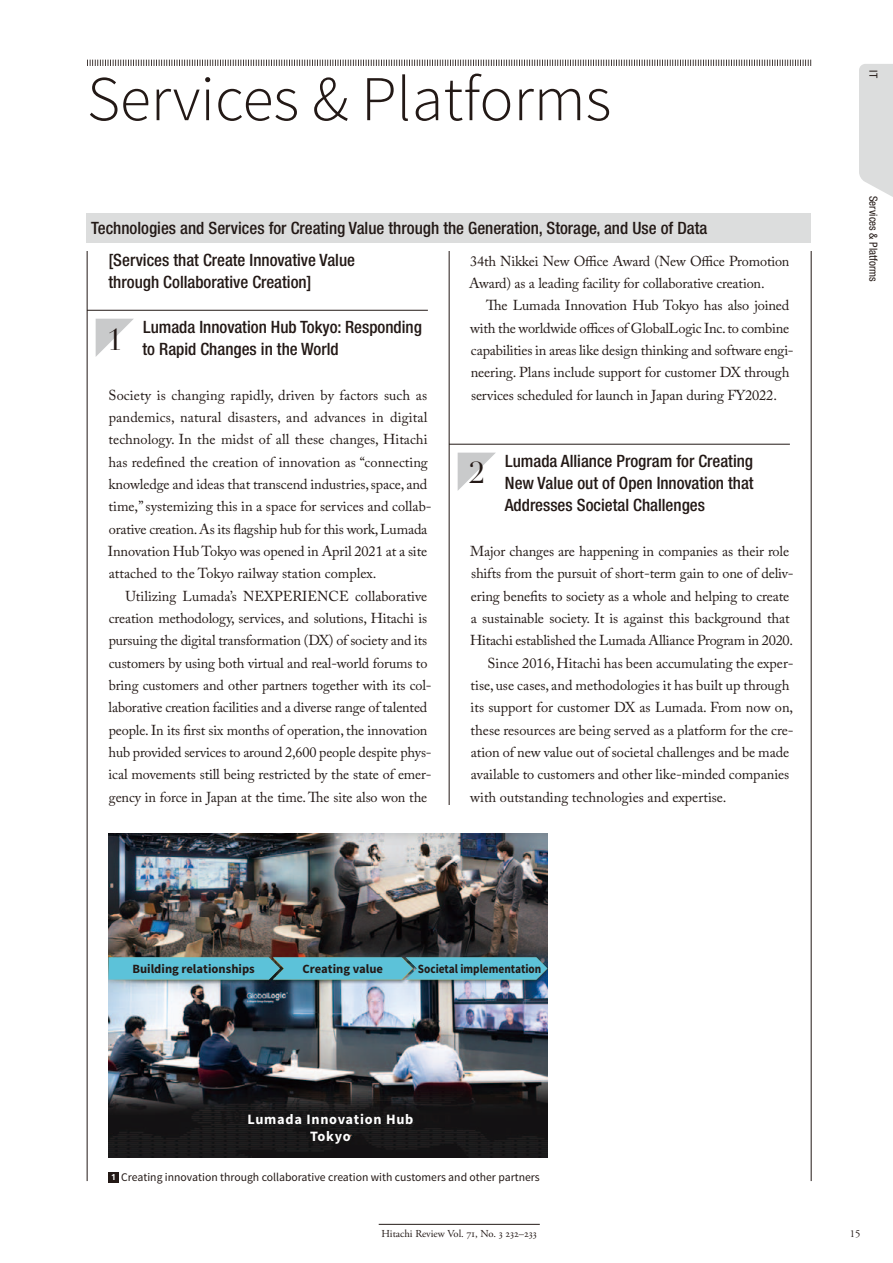
<style>
.page{position:relative;width:893px;height:1263px;background:#fff}
.page>*{position:absolute;margin:0;border:0;box-sizing:border-box;transform-origin:0 0}
.t1{font:300 63.75px "Source Sans Pro";color:#231916}
.t2{font:29.7px "Didot LT Pro";color:#231916}
.t3{font:500 condensed 16.95px/22.4px "Helvetica Neue LT Std";color:#231916}
.t4{font:14.4px/22.4px "Adobe Caslon Pro";letter-spacing:-.01em;color:#231916}
.t5{font:700 14.25px/17.1px "Source Sans Pro";letter-spacing:.05em;color:#fff;text-align:center}
.t6{font:700 12.6px "Source Sans Pro";color:#231916}
.t7{font:700 12.6px "Source Sans Pro";color:#231916;scale:.9 1}
.t8{font:11.7px "Source Sans Pro";color:#231916}
.t9{font:condensed 11.1px "Helvetica Neue LT Std";color:#231916}
.t10{font:10.65px "Adobe Garamond Pro";color:#231916}
.s1{font-family:"Frutiger LT Std";font-weight:700;font-size:8.55px;color:#fff}
</style>
<div class="page">
<hr style="left:87px;top:65px;width:1px;height:1116px;background:#231916">
<hr style="left:449px;top:65px;width:1px;height:1116px;background:#231916">
<hr style="left:811px;top:65px;width:1px;height:1116px;background:#231916">
<svg style="left:859px;top:64px;width:33px;height:132px;background:#dedfdf"></svg>
<hr style="left:379px;top:1224px;width:161px;height:1px;background:#231916">
<div style="left:79px;top:64px;width:30px;height:157px;background:#fff"></div>
<svg style="left:87px;top:60px;width:724px;height:6px"></svg>
<hr style="left:87px;top:310px;width:341px;height:1px;background:#231916">
<svg style="left:96px;top:319px;width:37px;height:37px"></svg>
<hr style="left:449px;top:444px;width:341px;height:1px;background:#231916">
<svg style="left:458px;top:453px;width:37px;height:37px"></svg>
<div style="left:434px;top:806px;width:30px;height:375px;background:#fff"></div>
<div style="left:79px;top:210px;width:29px;height:41px;background:#fff"></div>
<div style="left:434px;top:210px;width:30px;height:41px;background:#fff"></div>
<div style="left:790px;top:210px;width:30px;height:41px;background:#fff"></div>
<img style="left:108px;top:834px;width:439px;height:323px">
<svg style="left:108px;top:957px;width:439px;height:23px;background:#5cbcd1"></svg>
<div style="left:108px;top:1172px;width:11px;height:11px;background:#231916"></div>
<div style="left:87px;top:213px;width:724px;height:29px;background:#dcdddd"></div>
<h1 class="t1" style="left:87px;top:61px;width:526px">Services &amp; Platforms</h1>
<p class="t3" style="left:91px;top:218px;width:618px">Technologies and Services for Creating Value through the Generation, Storage, and Use of Data</p>
<p class="t3" style="left:109px;top:250px;width:248px">[Services that Create Innovative Value through Collaborative Creation]</p>
<p class="t3" style="left:143px;top:317px;width:281px">Lumada Innovation Hub Tokyo: Responding to Rapid Changes in the World</p>
<p class="t4" style="left:108px;top:385px;width:325px">Society is changing rapidly, driven by factors such as pandemics, natural disasters, and advances in digital technology. In the midst of all these changes, Hitachi has redefined the creation of innovation as “connecting knowledge and ideas that transcend industries, space, and time,” systemizing this in a space for services and collab&shy;orative creation. As its flagship hub for this work, Lumada Innovation Hub Tokyo was opened in April 2021 at a site attached to the Tokyo railway station complex.</p>
<p class="t4" style="left:109px;top:586px;width:325px;text-indent:17px">Utilizing Lumada’s NEXPERIENCE collaborative creation methodology, services, and solutions, Hitachi is pursuing the digital transformation (DX) of society and its customers by using both virtual and real-world forums to bring customers and other partners together with its col&shy;laborative creation facilities and a diverse range of talented people. In its first six months of operation, the innovation hub provided services to around 2,600 people despite phys&shy;ical movements still being restricted by the state of emer&shy;gency in force in Japan at the time. The site also won the</p>
<h2 class="t2" style="left:107px;top:322px;width:17px">1</h2>
<p class="t4" style="left:469px;top:251px;width:322px">34th Nikkei New Office Award (New Office Promotion<br>Award) as a leading facility for collaborative creation.</p>
<p class="t4" style="left:470px;top:296px;width:325px;text-indent:16px">The Lumada Innovation Hub Tokyo has also joined with the worldwide offices of GlobalLogic Inc. to combine capabilities in areas like design thinking and software engi&shy;neering. Plans include support for customer DX through services scheduled for launch in Japan during FY2022.</p>
<p class="t3" style="left:505px;top:451px;width:250px;text-align:justify">Lumada Alliance Program for Creating New Value out of Open Innovation that Addresses Societal Challenges</p>
<p class="t4" style="left:470px;top:542px;width:321px">Major changes are happening in companies as their role</p>
<p class="t4" style="left:471px;top:564px;width:324px">shifts from the pursuit of short-term gain to one of deliv-</p>
<p class="t4" style="left:471px;top:586px;width:320px">ering benefits to society as a whole and helping to create</p>
<p class="t4" style="left:471px;top:609px;width:320px">a sustainable society. It is against this background that</p>
<p class="t4" style="left:470px;top:631px;width:324px">Hitachi established the Lumada Alliance Program in 2020.</p>
<p class="t4" style="left:487px;top:653px;width:308px">Since 2016, Hitachi has been accumulating the exper-</p>
<p class="t4" style="left:471px;top:676px;width:320px">tise, use cases, and methodologies it has built up through</p>
<p class="t4" style="left:471px;top:698px;width:324px">its support for customer DX as Lumada. From now on,</p>
<p class="t4" style="left:471px;top:720px;width:325px">these resources are being served as a platform for the cre-</p>
<p class="t4" style="left:471px;top:743px;width:320px">ation of new value out of societal challenges and be made</p>
<p class="t4" style="left:471px;top:765px;width:320px">available to customers and other like-minded companies</p>
<p class="t4" style="left:470px;top:787px;width:258px">with outstanding technologies and expertise.</p>
<h2 class="t2" style="left:469px;top:456px;width:17px">2</h2>
<p class="t9" style="left:880px;top:70px;width:9px;rotate:90deg">IT</p>
<p class="t9" style="left:880px;top:196px;width:88px;rotate:90deg">Services &amp; Platforms</p>
<p class="t6" style="left:132px;top:964px;width:124px">Building relationships</p>
<p class="t6" style="left:303px;top:964px;width:82px">Creating value</p>
<p class="t7" style="left:418px;top:964px;width:139px">Societal implementation</p>
<p class="t5" style="left:247px;top:1112px;width:167px">Lumada Innovation Hub<br>Tokyo</p>
<p class="t8" style="left:111px;top:1173px;width:430px"><span class="s1">1</span> Creating innovation through collaborative creation with customers and other partners</p>
<p class="t10" style="left:381px;top:1228px;width:157px">Hitachi Review Vol. 71, No. 3 232–233</p>
<p class="t10" style="left:850px;top:1228px;width:12px">15</p>
</div>
